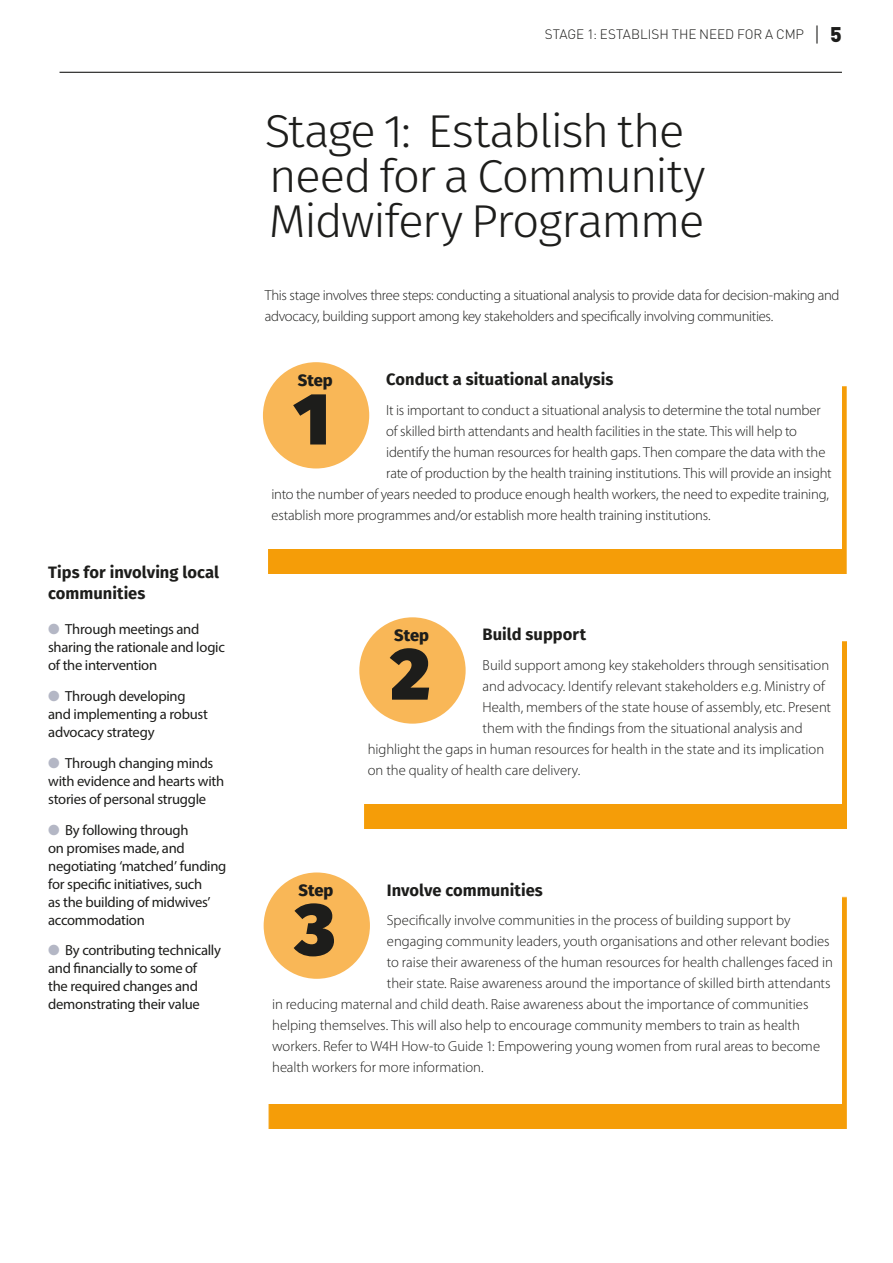
<style>
.page{position:relative;width:893px;height:1263px;background:#fff}
.page>*{position:absolute;margin:0;border:0;box-sizing:border-box;transform-origin:0 0}
.t1{font:900 73.5px "Fira Sans";color:#1d1d1b}
.t2{font:300 46.05px/45px "Fira Sans";letter-spacing:-.04em;color:#1d1d1b;scale:1.04 1}
.t3{font:300 21px "DIN Pro";color:#1d1d1b}
.t4{font:700 16.5px/21px "Fira Sans";color:#1d1d1b}
.t5{font:800 16.5px "Fira Sans";color:#1d1d1b}
.t6{font:300 14.7px/21px "Myriad Pro";letter-spacing:-.005em;color:#1d1d1b}
.t7{font:14.7px/18px "Myriad Pro";letter-spacing:-.02em;color:#1d1d1b}
.t8{font:300 13.5px "DIN Pro";color:#1d1d1b}
.s1{color:#b4b7c5}
.s2{font-weight:900}
</style>
<div class="page">
<hr style="left:60px;top:72px;width:782px;height:1px;background:#1d1d1b">
<div style="left:268px;top:386px;width:578px;height:188px;background:#f59d08"></div>
<div style="left:263px;top:361px;width:578px;height:188px;background:#fff"></div>
<div style="left:263px;top:362px;width:106px;height:106px;background:#f9b757;border-radius:50%"></div>
<div style="left:364px;top:641px;width:483px;height:188px;background:#f59d08"></div>
<div style="left:359px;top:617px;width:483px;height:187px;background:#fff"></div>
<div style="left:359px;top:617px;width:107px;height:107px;background:#f9b757;border-radius:50%"></div>
<div style="left:268px;top:896px;width:579px;height:233px;background:#f59d08"></div>
<div style="left:264px;top:872px;width:578px;height:231px;background:#fff"></div>
<div style="left:264px;top:872px;width:106px;height:107px;background:#f9b757;border-radius:50%"></div>
<p class="t4" style="left:48px;top:561px;width:172px">Tips for involving local communities</p>
<p class="t7" style="left:48px;top:620px;width:178px"><span class="s1">●</span> Through meetings and sharing the rationale and logic of the intervention</p>
<p class="t7" style="left:48px;top:687px;width:161px"><span class="s1">●</span> Through developing and implementing a robust advocacy strategy</p>
<p class="t7" style="left:48px;top:753px;width:177px"><span class="s1">●</span> Through changing minds with evidence and hearts with stories of personal struggle</p>
<p class="t7" style="left:48px;top:820px;width:180px"><span class="s1">●</span> By following through<br>on promises made, and negotiating ‘matched’ funding for specific initiatives, such<br>as the building of midwives’ accommodation</p>
<p class="t7" style="left:48px;top:941px;width:174px"><span class="s1">●</span> By contributing technically and financially to some of<br>the required changes and demonstrating their value</p>
<p class="t8" style="left:545px;top:25px;width:9px">STAG</p>
<p class="t8" style="left:576px;top:25px;width:41px">E 1: ESTABLISH</p>
<p class="t8" style="left:672px;top:25px;width:75px">THE NEED FOR</p>
<p class="t8" style="left:765px;top:25px;width:21px">ACMP</p>
<h3 class="t3" style="left:814px;top:20px;width:29px">| <span class="s2">5</span></h3>
<h2 class="t2" style="left:265px;top:108px;width:426px">Stage 1: Establish the need for a Community<br>Midwifery Programme</h2>
<p class="t6" style="left:265px;top:285px;width:576px">This stage involves three steps: conducting a situational analysis to provide data for decision-making and advocacy, building support among key stakeholders and specifically involving communities.</p>
<p class="t4" style="left:386px;top:368px;width:229px">Conduct a situational analysis</p>
<p class="t6" style="left:386px;top:399px;width:436px">It is important to conduct a situational analysis to determine the total number</p>
<p class="t6" style="left:386px;top:420px;width:412px">of skilled birth attendants and health facilities in the state. This will help to</p>
<p class="t6" style="left:386px;top:441px;width:441px">identify the human resources for health gaps. Then compare the data with the</p>
<p class="t6" style="left:386px;top:462px;width:447px">rate of production by the health training institutions. This will provide an insight</p>
<p class="t6" style="left:271px;top:483px;width:559px">into the number of years needed to produce enough health workers, the need to expedite training,</p>
<p class="t6" style="left:271px;top:504px;width:441px">establish more programmes and/or establish more health training institutions.</p>
<p class="t5" style="left:298px;top:366px;width:36px">Step</p>
<h1 class="t1" style="left:294px;top:351px;width:38px">1</h1>
<p class="t4" style="left:483px;top:623px;width:105px">Build support</p>
<p class="t6" style="left:483px;top:654px;width:348px">Build support among key stakeholders through sensitisation</p>
<p class="t6" style="left:483px;top:675px;width:344px">and advocacy. Identify relevant stakeholders e.g. Ministry of</p>
<p class="t6" style="left:483px;top:696px;width:350px">Health, members of the state house of assembly, etc. Present</p>
<p class="t6" style="left:483px;top:717px;width:322px">them with the findings from the situational analysis and</p>
<p class="t6" style="left:368px;top:738px;width:458px">highlight the gaps in human resources for health in the state and its implication</p>
<p class="t6" style="left:368px;top:759px;width:214px">on the quality of health care delivery.</p>
<p class="t5" style="left:394px;top:621px;width:36px">Step</p>
<h1 class="t1" style="left:391px;top:606px;width:41px">2</h1>
<p class="t4" style="left:387px;top:878px;width:157px">Involve communities</p>
<p class="t6" style="left:387px;top:909px;width:405px">Specifically involve communities in the process of building support by</p>
<p class="t6" style="left:387px;top:930px;width:444px">engaging community leaders, youth organisations and other relevant bodies</p>
<p class="t6" style="left:387px;top:951px;width:447px">to raise their awareness of the human resources for health challenges faced in</p>
<p class="t6" style="left:387px;top:972px;width:445px">their state. Raise awareness around the importance of skilled birth attendants</p>
<p class="t6" style="left:272px;top:993px;width:538px">in reducing maternal and child death. Raise awareness about the importance of communities</p>
<p class="t6" style="left:272px;top:1014px;width:529px">helping themselves. This will also help to encourage community members to train as health</p>
<p class="t6" style="left:272px;top:1035px;width:549px">workers. Refer to W4H How-to Guide 1: Empowering young women from rural areas to become</p>
<p class="t6" style="left:272px;top:1056px;width:213px">health workers for more information.</p>
<p class="t5" style="left:298px;top:876px;width:36px">Step</p>
<h1 class="t1" style="left:295px;top:861px;width:41px">3</h1>
</div>
